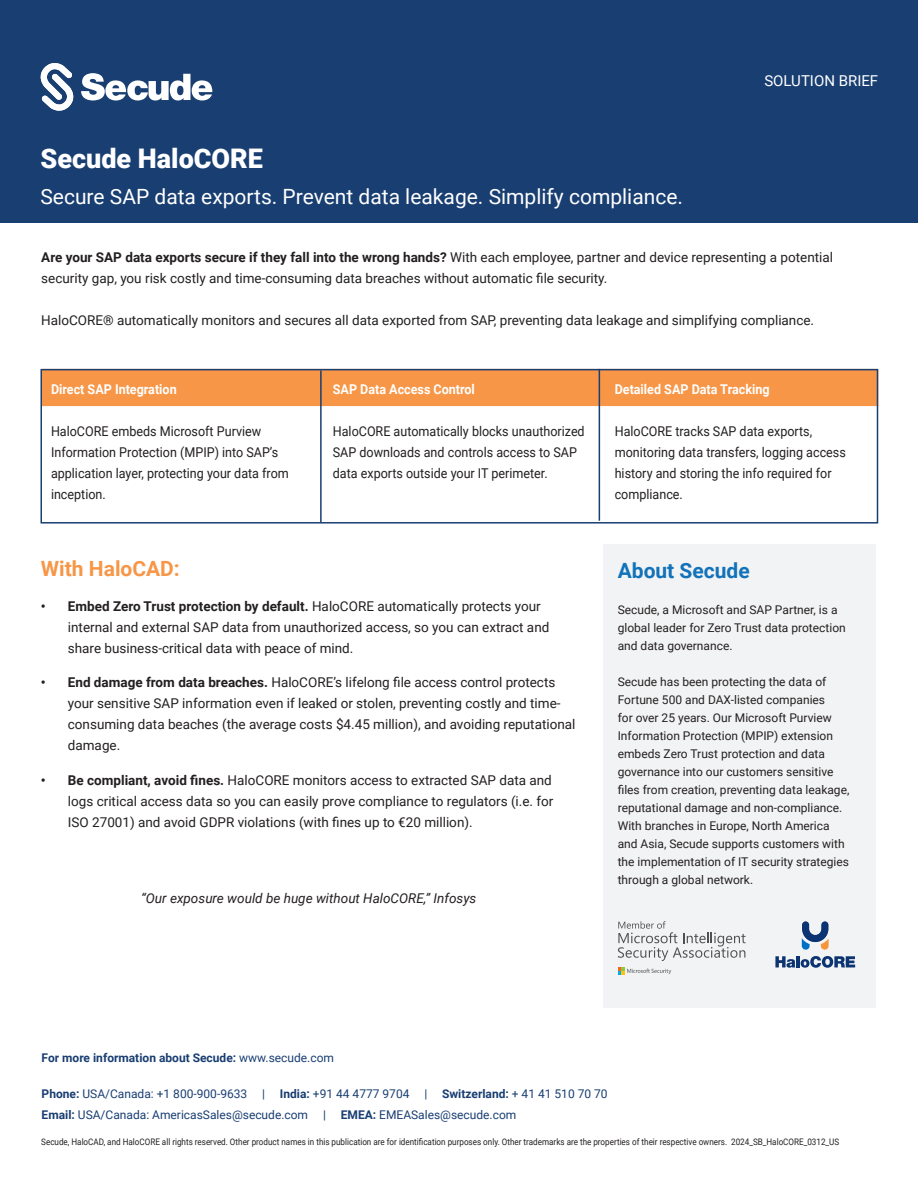
<style>
.page{position:relative;width:918px;height:1188px;background:#fff}
.page>*{position:absolute;margin:0;border:0;box-sizing:border-box;transform-origin:0 0}
.t1{font:900 27px "Roboto";color:#fff}
.t2{font:21px "Roboto";color:#fff}
.t3{font:700 21px "Roboto";color:#f79647}
.t4{font:700 21px "Roboto";color:#1272ba}
.t5{font:15px "Roboto";color:#fff}
.t6{font:13.5px/21px "Roboto";color:#231f20}
.t7{font:13.5px/21px "Roboto";color:#231f20;scale:.93 1}
.t8{font:700 13.5px "Roboto";color:#fff;scale:.93 1}
.t9{font:italic 13.5px "Roboto";color:#231f20}
.t10{font:12px/18px "Roboto";color:#231f20}
.t11{font:12px "Roboto";color:#193e72}
.t12{font:700 12px "Roboto";color:#193e72}
.t13{font:9px "Roboto";color:#231f20;scale:.9 1}
.s1{font-weight:700}
.s2{font-weight:400}
</style>
<div class="page">
<div style="left:42px;top:369px;width:836px;height:37px;background:#f79647"></div>
<div style="left:603px;top:544px;width:273px;height:463px;background:#f2f3f4"></div>
<div style="left:40px;top:369px;width:838px;height:155px;border:2px solid #193e72"></div>
<div style="left:0;top:0;width:918px;height:223px;background:#193e72"></div>
<svg style="left:618px;top:921px;width:128px;height:40px"></svg>
<svg style="left:618px;top:967px;width:53px;height:7px"></svg>
<svg style="left:40px;top:63px;width:34px;height:48px"></svg>
<svg style="left:81px;top:73px;width:131px;height:28px"></svg>
<svg style="left:775px;top:956px;width:80px;height:12px"></svg>
<svg style="left:801px;top:921px;width:28px;height:29px"></svg>
<hr style="left:320px;top:371px;width:2px;height:151px;background:#193e72">
<hr style="left:599px;top:369px;width:1px;height:152px;background:#193e72">
<p class="t1" style="left:40px;top:139px;width:224px">Secude HaloCORE</p>
<p class="t2" style="left:40px;top:181px;width:644px">Secure SAP data exports. Prevent data leakage. Simplify compliance.</p>
<p class="t5" style="left:764px;top:70px;width:115px">SOLUTION BRIEF</p>
<p class="t6" style="left:41px;top:246px;width:793px"><span class="s1">Are your SAP data exports secure if they fall into the wrong hands?</span> With each employee, partner and device representing a potential security gap, you risk costly and time-consuming data breaches without automatic file security.</p>
<p class="t6" style="left:41px;top:309px;width:774px">HaloCORE® automatically monitors and secures all data exported from SAP, preventing data leakage and simplifying compliance.</p>
<p class="t8" style="left:51px;top:380px;width:137px">Direct SAP Integration</p>
<p class="t7" style="left:51px;top:420px;width:257px">HaloCORE embeds Microsoft Purview Information Protection (MPIP) into SAP’s application layer, protecting your data from inception.</p>
<p class="t8" style="left:333px;top:380px;width:154px">SAP Data Access Control</p>
<p class="t7" style="left:333px;top:420px;width:272px">HaloCORE automatically blocks unauthorized<br>SAP downloads and controls access to SAP data exports outside your IT perimeter.</p>
<p class="t8" style="left:615px;top:380px;width:168px">Detailed SAP Data Tracking</p>
<p class="t7" style="left:615px;top:420px;width:250px">HaloCORE tracks SAP data exports, monitoring data transfers, logging access history and storing the info required for compliance.</p>
<p class="t3" style="left:41px;top:554px;width:140px">With HaloCAD:</p>
<p class="t6" style="left:68px;top:595px;width:483px;text-indent:-27px"><span class="s1">• Embed Zero Trust protection by default.</span> HaloCORE automatically protects your internal and external SAP data from unauthorized access, so you can extract and share business-critical data with peace of mind.</p>
<p class="t6" style="left:68px;top:672px;width:509px;text-indent:-27px"><span class="s1">• End damage from data breaches.</span> HaloCORE’s lifelong file access control protects your sensitive SAP information even if leaked or stolen, preventing costly and time&shy;consuming data beaches (the average costs $4.45 million), and avoiding reputational damage.</p>
<p class="t6" style="left:68px;top:769px;width:487px;text-align:justify;text-indent:-27px"><span class="s1">• Be compliant, avoid fines.</span> HaloCORE monitors access to extracted SAP data and logs critical access data so you can easily prove compliance to regulators (i.e. for ISO 27001) and avoid GDPR violations (with fines up to €20 million).</p>
<p class="t4" style="left:618px;top:556px;width:134px">About Secude</p>
<p class="t10" style="left:618px;top:600px;width:230px">Secude, a Microsoft and SAP Partner, is a global leader for Zero Trust data protection and data governance.</p>
<p class="t10" style="left:618px;top:672px;width:233px">Secude has been protecting the data of Fortune 500 and DAX-listed companies<br>for over 25 years. Our Microsoft Purview Information Protection (MPIP) extension embeds Zero Trust protection and data governance into our customers sensitive files from creation, preventing data leakage, reputational damage and non-compliance.<br>With branches in Europe, North America and Asia, Secude supports customers with the implementation of IT security strategies through a global network.</p>
<p class="t9" style="left:141px;top:889px;width:337px">“Our exposure would be huge without HaloCORE,” Infosys</p>
<p class="t12" style="left:42px;top:1049px;width:294px">For more information about Secude: <span class="s2">www.secude.com</span></p>
<p class="t11" style="left:42px;top:1085px;width:568px"><span class="s1">Phone:</span> USA/Canada: +1 800-900-9633 | <span class="s1">India:</span> +91 44 4777 9704 | <span class="s1">Switzerland:</span> + 41 41 510 70 70</p>
<p class="t11" style="left:42px;top:1106px;width:476px"><span class="s1">Email:</span> USA/Canada: AmericasSales@secude.com | <span class="s1">EMEA:</span> EMEASales@secude.com</p>
<p class="t13" style="left:41px;top:1135px;width:888px">Secude, HaloCAD, and HaloCORE all rights reserved. Other product names in this publication are for identification purposes only. Other trademarks are the properties of their respective owners. 2024_SB_HaloCORE_0312_US</p>
</div>
